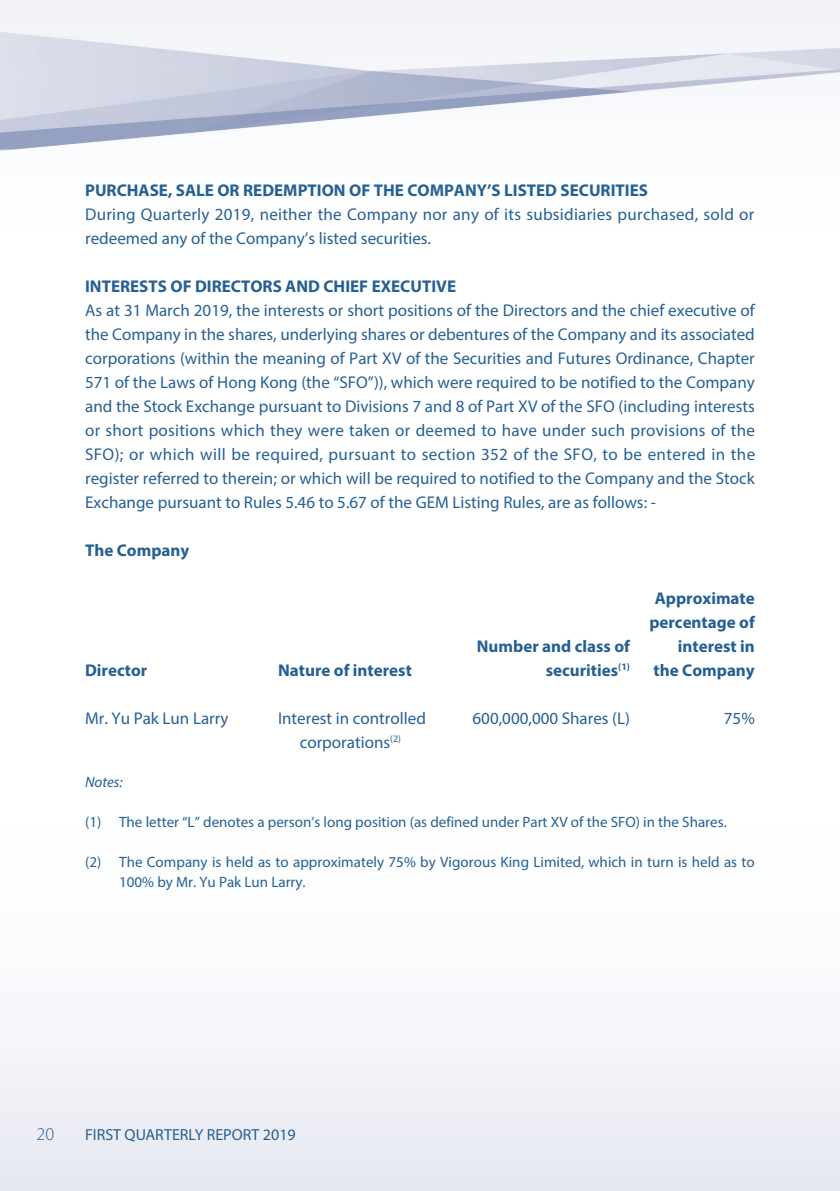
<style>
.page{position:relative;width:840px;height:1191px;background:#fff}
.page>*{position:absolute;margin:0;border:0;box-sizing:border-box;transform-origin:0 0}
.t1{font:300 18px "Myriad Pro";color:#266093}
.t2{font:17px/24px "Myriad Pro";color:#266093}
.t3{font:700 17px/24px "Myriad Pro";color:#266093;text-align:right}
.t4{font:16px "Myriad Pro";color:#266093}
.t5{font:15px/20px "Myriad Pro";color:#266093}
.t6{font:italic 15px "Myriad Pro";color:#266093}
</style>
<div class="page">
<p class="t3" style="left:85px;top:177px;width:564px">PURCHASE, SALE OR REDEMPTION OF THE COMPANY’S LISTED SECURITIES</p>
<p class="t2" style="left:85px;top:202px;width:670px">During Quarterly 2019, neither the Company nor any of its subsidiaries purchased, sold or redeemed any of the Company’s listed securities.</p>
<p class="t3" style="left:85px;top:273px;width:372px">INTERESTS OF DIRECTORS AND CHIEF EXECUTIVE</p>
<p class="t2" style="left:85px;top:298px;width:671px;text-align:justify">As at 31 March 2019, the interests or short positions of the Directors and the chief executive of the Company in the shares, underlying shares or debentures of the Company and its associated corporations (within the meaning of Part XV of the Securities and Futures Ordinance, Chapter 571 of the Laws of Hong Kong (the “SFO”)), which were required to be notified to the Company and the Stock Exchange pursuant to Divisions 7 and 8 of Part XV of the SFO (including interests or short positions which they were taken or deemed to have under such provisions of the SFO); or which will be required, pursuant to section 352 of the SFO, to be entered in the register referred to therein; or which will be required to notified to the Company and the Stock Exchange pursuant to Rules 5.46 to 5.67 of the GEM Listing Rules, are as follows: -</p>
<p class="t3" style="left:85px;top:537px;width:106px">The Company</p>
<p class="t3" style="left:85px;top:657px;width:64px">Director</p>
<p class="t3" style="left:278px;top:657px;width:135px">Nature of interest</p>
<p class="t3" style="left:476px;top:633px;width:154px">Number and class of securities<sup>(1)</sup></p>
<p class="t3" style="left:649px;top:585px;width:107px">Approximate percentage of interest in the Company</p>
<p class="t2" style="left:85px;top:706px;width:145px">Mr. Yu Pak Lun Larry</p>
<p class="t2" style="left:278px;top:706px;width:149px;text-align:center">Interest in controlled corporations<sup>(2)</sup></p>
<p class="t2" style="left:472px;top:706px;width:159px">600,000,000 Shares (L)</p>
<p class="t2" style="left:723px;top:706px;width:32px">75%</p>
<p class="t6" style="left:85px;top:773px;width:39px">Notes:</p>
<p class="t5" style="left:85px;top:812px;width:642px">(1) The letter “L” denotes a person’s long position (as defined under Part XV of the SFO) in the Shares.</p>
<p class="t5" style="left:119px;top:852px;width:636px;text-indent:-34px">(2) The Company is held as to approximately 75% by Vigorous King Limited, which in turn is held as to<br>100% by Mr. Yu Pak Lun Larry.</p>
<p class="t1" style="left:37px;top:1122px;width:19px">20</p>
<p class="t4" style="left:85px;top:1124px;width:212px">FIRST QUARTERLY REPORT 2019</p>
</div>
